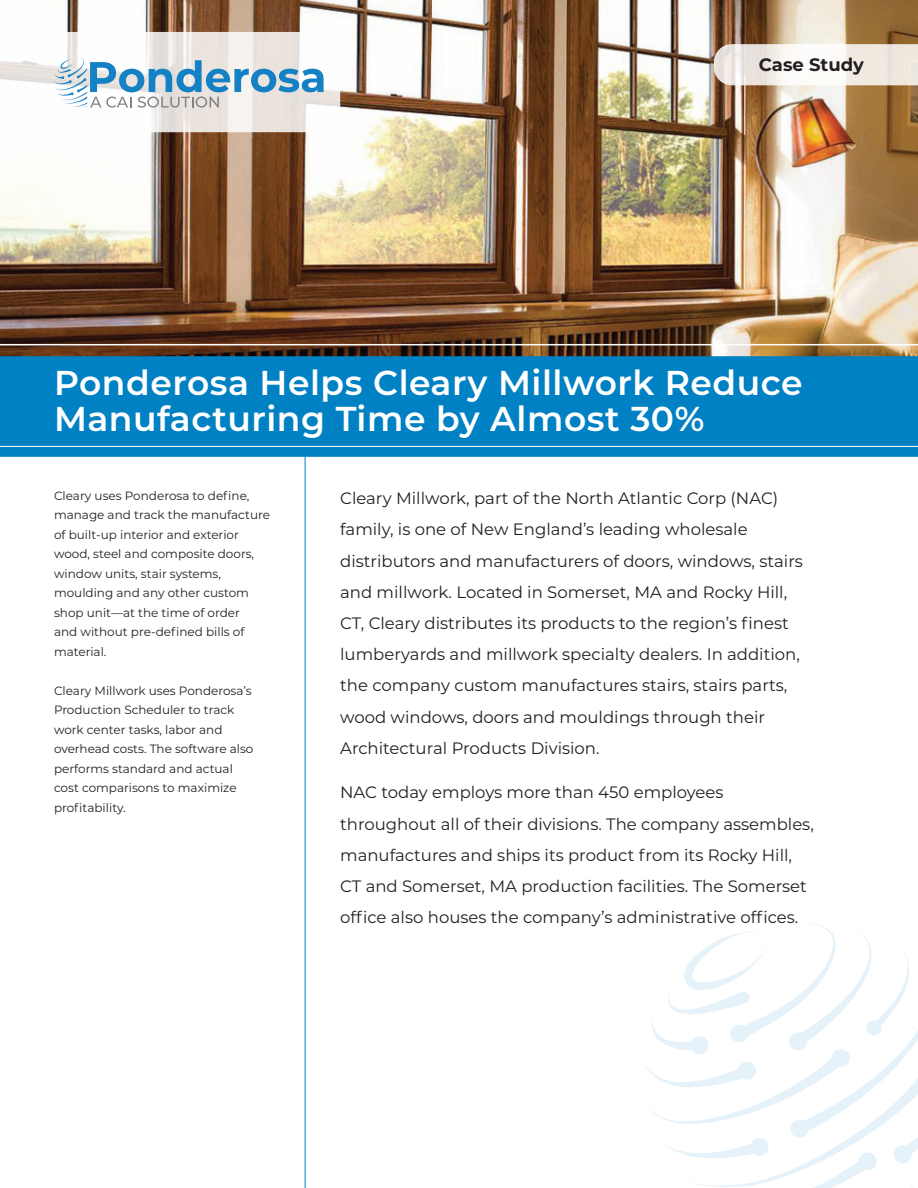
<style>
.page{position:relative;width:918px;height:1188px;background:#fff}
.page>*{position:absolute;margin:0;border:0;box-sizing:border-box;transform-origin:0 0}
.t1{font:600 34.5px/36px "Montserrat";letter-spacing:.015em;color:#fff}
.t2{font:700 18px "Montserrat";color:#231f20}
.t3{font:16.5px/31.2px "Montserrat";color:#231f20}
.t4{font:12px/19.5px "Montserrat";color:#231f20}
</style>
<div class="page">
<img style="left:0;top:0;width:918px;height:356px">
<svg style="left:645px;top:924px;width:273px;height:264px"></svg>
<div style="left:0;top:356px;width:918px;height:101px;background:#0081c4"></div>
<svg style="left:714px;top:44px;width:204px;height:41px"></svg>
<hr style="left:0;top:344px;width:918px;height:1px;background:#fff">
<hr style="left:0;top:446px;width:918px;height:1px;background:#fff">
<hr style="left:305px;top:457px;width:1px;height:731px;background:#0081c4">
<svg style="left:0;top:32px;width:340px;height:100px"></svg>
<p class="t2" style="left:759px;top:52px;width:107px">Case Study</p>
<h1 class="t1" style="left:54px;top:364px;width:750px">Ponderosa Helps Cleary Millwork Reduce<br>Manufacturing Time by Almost 30%</h1>
<p class="t4" style="left:54px;top:485px;width:218px">Cleary uses Ponderosa to define, manage and track the manufacture of built-up interior and exterior wood, steel and composite doors, window units, stair systems, moulding and any other custom shop unit—at the time of order<br>and without pre-defined bills of material.</p>
<p class="t4" style="left:54px;top:680px;width:201px">Cleary Millwork uses Ponderosa’s<br>Production Scheduler to track work center tasks, labor and overhead costs. The software also performs standard and actual cost comparisons to maximize profitability.</p>
<p class="t3" style="left:340px;top:482px;width:464px">Cleary Millwork, part of the North Atlantic Corp (NAC) family, is one of New England’s leading wholesale distributors and manufacturers of doors, windows, stairs and millwork. Located in Somerset, MA and Rocky Hill, CT, Cleary distributes its products to the region’s finest lumberyards and millwork specialty dealers. In addition, the company custom manufactures stairs, stairs parts, wood windows, doors and mouldings through their Architectural Products Division.</p>
<p class="t3" style="left:340px;top:776px;width:475px">NAC today employs more than 450 employees throughout all of their divisions. The company assembles, manufactures and ships its product from its Rocky Hill, CT and Somerset, MA production facilities. The Somerset office also houses the company’s administrative offices.</p>
</div>
